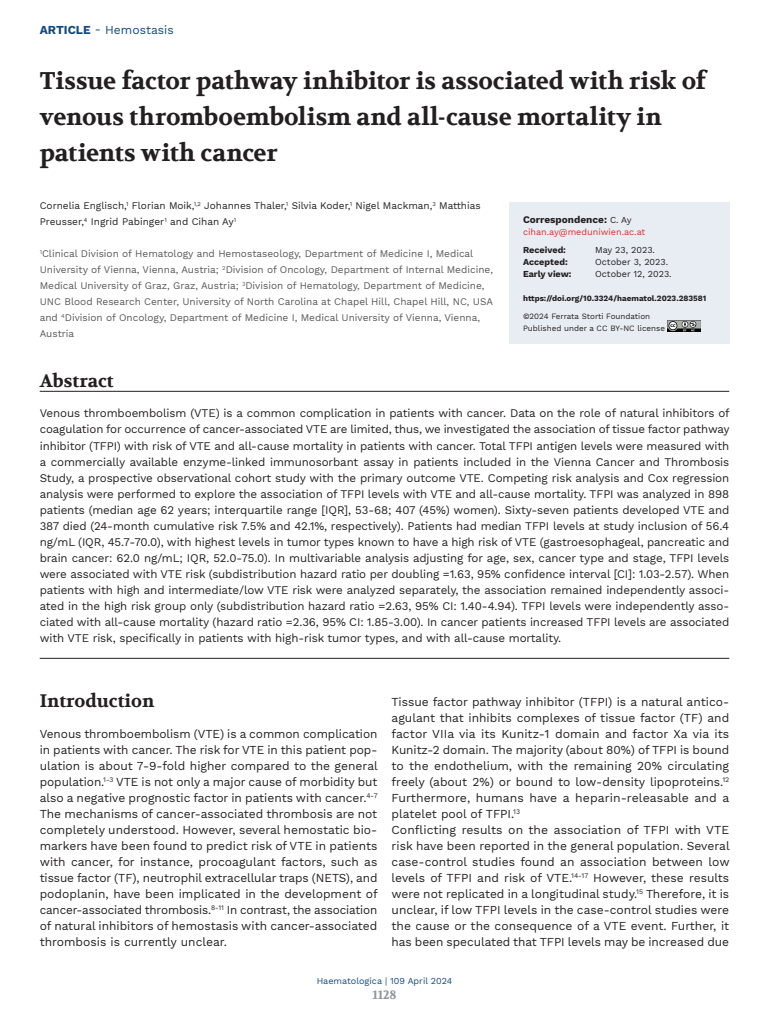
<style>
.page{position:relative;width:769px;height:1024px;background:#fff}
.page>*{position:absolute;margin:0;border:0;box-sizing:border-box;transform-origin:0 0}
.TITOLO_Articolo{font:700 24px/36px "Volkhov";letter-spacing:-.005em;color:#231f20}
.TITOLO_c18{font:700 18px "Volkhov";color:#231f20}
.TITOLO_con_filetto_sotto{font:700 18px "Volkhov";color:#231f20}
.TESTO{font:12px/16px "Work Sans";color:#231f20;text-align:justify}
.t1{font:12px "Work Sans";color:#134a80}
.t2{font:700 12px "Volkhov";color:#939598}
.ABSTRACT_Testo{font:11.5px/16px "Work Sans";letter-spacing:-.01em;color:#231f20;text-align:justify}
.AFFILIAZIONI{font:10px/16px "Work Sans";color:#57585a}
.AUTORI{font:10px/16px "Work Sans";color:#231f20}
.t3{font:700 10px "Work Sans";color:#231f20}
.t4{font:9px "Work Sans";color:#231f20}
.t5{font:700 9px "Work Sans";color:#231f20}
.t6{font:9px "Work Sans";color:#134a80}
.t7{font:9px "Work Sans";color:#e02b2b}
.t8{font:8px "Work Sans";color:#231f20}
.SCHEDA_Sito{font:700 8px "Work Sans";color:#231f20}
.s1{font-weight:700}
.s2{font-weight:400;font-size:9px}
</style>
<div class="page">
<hr style="left:40px;top:391px;width:689px;height:1px;background:#231f20">
<hr style="left:40px;top:658px;width:689px;height:1px;background:#231f20">
<div style="left:508px;top:202px;width:221px;height:141px;background:#e7edf2"></div>
<img style="left:667px;top:320px;width:33px;height:11px">
<p class="t1" style="left:40px;top:23px;width:135px"><span class="s1">ARTICLE</span> - Hemostasis</p>
<p class="TITOLO_Articolo" style="left:40px;top:63px;width:667px">Tissue factor pathway inhibitor is associated with risk of venous thromboembolism and all-cause mortality in patients with cancer</p>
<p class="AUTORI" style="left:40px;top:198px;width:442px">Cornelia Englisch,<sup>1</sup> Florian Moik,<sup>1,2</sup> Johannes Thaler,<sup>1</sup> Silvia Koder,<sup>1</sup> Nigel Mackman,<sup>3</sup> Matthias<br>Preusser,<sup>4</sup> Ingrid Pabinger<sup>1</sup> and Cihan Ay<sup>1</sup></p>
<p class="AFFILIAZIONI" style="left:40px;top:246px;width:454px"><sup>1</sup>Clinical Division of Hematology and Hemostaseology, Department of Medicine I, Medical University of Vienna, Vienna, Austria; <sup>2</sup>Division of Oncology, Department of Internal Medicine, Medical University of Graz, Graz, Austria; <sup>3</sup>Division of Hematology, Department of Medicine, UNC Blood Research Center, University of North Carolina at Chapel Hill, Chapel Hill, NC, USA and <sup>4</sup>Division of Oncology, Department of Medicine I, Medical University of Vienna, Vienna, Austria</p>
<p class="TITOLO_con_filetto_sotto" style="left:40px;top:370px;width:75px">Abstract</p>
<p class="ABSTRACT_Testo" style="left:40px;top:406px;width:691px">Venous thromboembolism (VTE) is a common complication in patients with cancer. Data on the role of natural inhibitors of coagulation for occurrence of cancer-associated VTE are limited, thus, we investigated the association of tissue factor pathway inhibitor (TFPI) with risk of VTE and all-cause mortality in patients with cancer. Total TFPI antigen levels were measured with a commercially available enzyme-linked immunosorbant assay in patients included in the Vienna Cancer and Thrombosis Study, a prospective observational cohort study with the primary outcome VTE. Competing risk analysis and Cox regression analysis were performed to explore the association of TFPI levels with VTE and all-cause mortality. TFPI was analyzed in 898 patients (median age 62 years; interquartile range [IQR], 53-68; 407 (45%) women). Sixty-seven patients developed VTE and 387 died (24-month cumulative risk 7.5% and 42.1%, respectively). Patients had median TFPI levels at study inclusion of 56.4 ng/mL (IQR, 45.7-70.0), with highest levels in tumor types known to have a high risk of VTE (gastroesophageal, pancreatic and brain cancer: 62.0 ng/mL; IQR, 52.0-75.0). In multivariable analysis adjusting for age, sex, cancer type and stage, TFPI levels were associated with VTE risk (subdistribution hazard ratio per doubling =1.63, 95% confidence interval [CI]: 1.03-2.57). When patients with high and intermediate/low VTE risk were analyzed separately, the association remained independently associ&shy;ated in the high risk group only (subdistribution hazard ratio =2.63, 95% CI: 1.40-4.94). TFPI levels were independently asso&shy;ciated with all-cause mortality (hazard ratio =2.36, 95% CI: 1.85-3.00). In cancer patients increased TFPI levels are associated with VTE risk, specifically in patients with high-risk tumor types, and with all-cause mortality.</p>
<p class="t3" style="left:523px;top:214px;width:110px">Correspondence: <span class="s2">C. Ay</span></p>
<p class="t7" style="left:523px;top:227px;width:124px">cihan.ay@meduniwien.ac.at</p>
<p class="t5" style="left:523px;top:245px;width:44px">Received:</p>
<p class="t4" style="left:595px;top:245px;width:61px">May 23, 2023.</p>
<p class="t5" style="left:523px;top:257px;width:46px">Accepted:</p>
<p class="t4" style="left:595px;top:257px;width:74px">October 3, 2023.</p>
<p class="t5" style="left:523px;top:269px;width:50px">Early view:</p>
<p class="t4" style="left:595px;top:269px;width:78px">October 12, 2023.</p>
<p class="SCHEDA_Sito" style="left:523px;top:294px;width:185px">https://doi.org/10.3324/haematol.2023.283581</p>
<p class="t8" style="left:523px;top:312px;width:129px">©2024 Ferrata Storti Foundation</p>
<p class="t8" style="left:523px;top:324px;width:143px">Published under a CC BY-NC license</p>
<p class="TITOLO_c18" style="left:40px;top:690px;width:116px">Introduction</p>
<p class="TESTO" style="left:40px;top:726px;width:339px">Venous thromboembolism (VTE) is a common complication in patients with cancer. The risk for VTE in this patient pop&shy;ulation is about 7-9-fold higher compared to the general population.<sup>1-3</sup> VTE is not only a major cause of morbidity but also a negative prognostic factor in patients with cancer.<sup>4-7<br></sup>The mechanisms of cancer-associated thrombosis are not completely understood. However, several hemostatic bio&shy;markers have been found to predict risk of VTE in patients with cancer, for instance, procoagulant factors, such as tissue factor (TF), neutrophil extracellular traps (NETS), and podoplanin, have been implicated in the development of cancer-associated thrombosis.<sup>8-11</sup> In contrast, the association of natural inhibitors of hemostasis with cancer-associated thrombosis is currently unclear.</p>
<p class="TESTO" style="left:391px;top:694px;width:339px">Tissue factor pathway inhibitor (TFPI) is a natural antico&shy;agulant that inhibits complexes of tissue factor (TF) and factor VIIa via its Kunitz-1 domain and factor Xa via its Kunitz-2 domain. The majority (about 80%) of TFPI is bound to the endothelium, with the remaining 20% circulating freely (about 2%) or bound to low-density lipoproteins.<sup>12<br></sup>Furthermore, humans have a heparin-releasable and a platelet pool of TFPI.<sup>13</sup></p>
<p class="TESTO" style="left:391px;top:822px;width:339px">Conflicting results on the association of TFPI with VTE risk have been reported in the general population. Several case-control studies found an association between low levels of TFPI and risk of VTE.<sup>14-17</sup> However, these results were not replicated in a longitudinal study.<sup>15</sup> Therefore, it is unclear, if low TFPI levels in the case-control studies were the cause or the consequence of a VTE event. Further, it has been speculated that TFPI levels may be increased due</p>
<p class="t6" style="left:316px;top:975px;width:137px">Haematologica | 109 April 2024</p>
<p class="t2" style="left:372px;top:987px;width:26px">1128</p>
</div>
